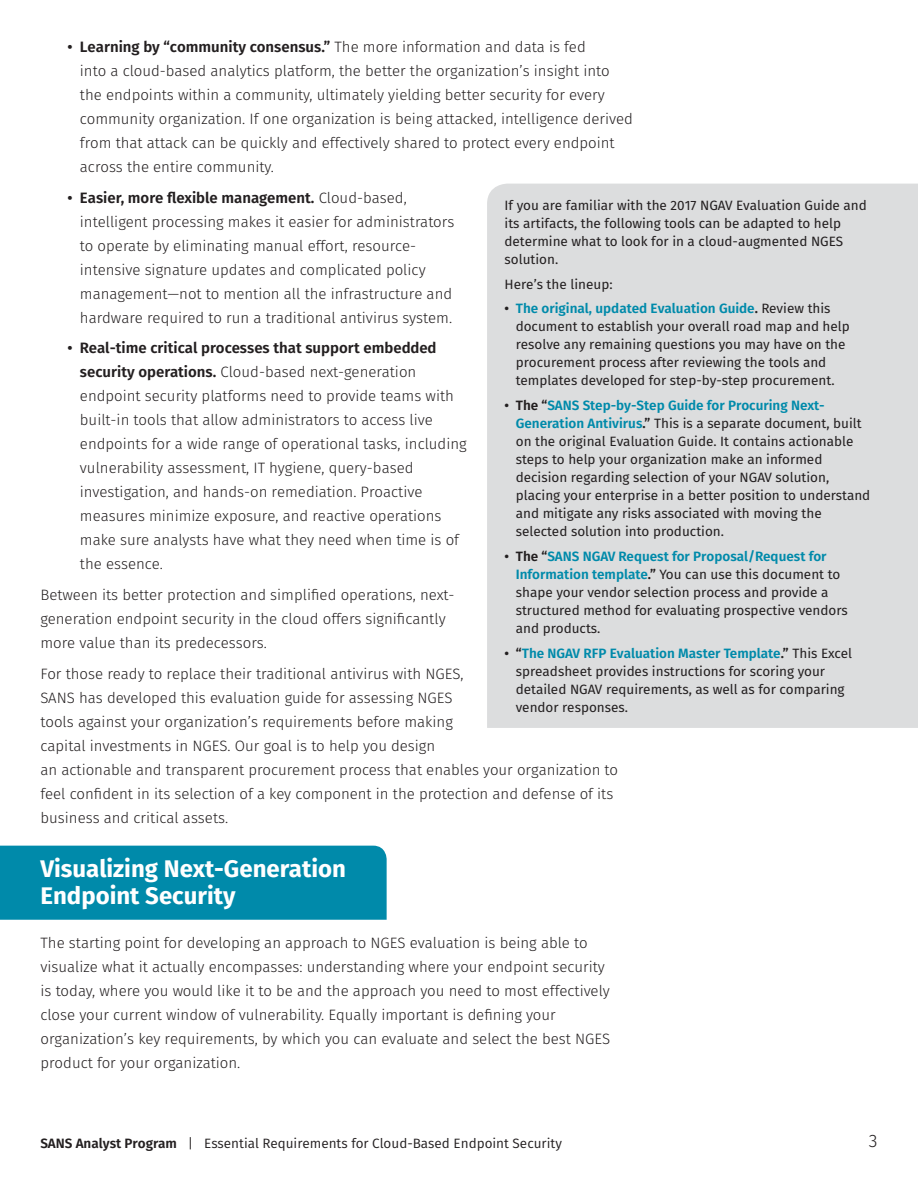
<style>
.page{position:relative;width:918px;height:1188px;background:#fff}
.page>*{position:absolute;margin:0;border:0;box-sizing:border-box;transform-origin:0 0}
.t1{font:700 24px/27px "Fira Sans";color:#fff}
.t2{font:300 18px "Fira Sans";color:#231f20}
.t3{font:300 15px/24px "Fira Sans";color:#231f20}
.t4{font:13.5px/18px "Fira Sans";color:#231f20}
.t5{font:13.5px "Fira Sans";color:#231f20}
.s1{font-weight:600}
.s2{font-weight:600;color:#008aaa}
</style>
<div class="page">
<div style="left:0;top:846px;width:387px;height:74px;background:#008aaa"></div>
<div style="left:487px;top:184px;width:431px;height:544px;background:#dcddde"></div>
<p class="t3" style="left:80px;top:35px;width:554px;text-indent:-12px"><span class="s1">• Learning by “community consensus.”</span> The more information and data is fed<br>into a cloud-based analytics platform, the better the organization’s insight into the endpoints within a community, ultimately yielding better security for every community organization. If one organization is being attacked, intelligence derived from that attack can be quickly and effectively shared to protect every endpoint across the entire community.</p>
<p class="t3" style="left:80px;top:185px;width:376px;text-indent:-12px"><span class="s1">• Easier, more flexible management.</span> Cloud-based, intelligent processing makes it easier for administrators to operate by eliminating manual effort, resource&shy;intensive signature updates and complicated policy management—not to mention all the infrastructure and hardware required to run a traditional antivirus system.</p>
<p class="t3" style="left:80px;top:336px;width:388px;text-indent:-12px"><span class="s1">• Real-time critical processes that support embedded security operations.</span> Cloud-based next-generation endpoint security platforms need to provide teams with built-in tools that allow administrators to access live endpoints for a wide range of operational tasks, including vulnerability assessment, IT hygiene, query-based investigation, and hands-on remediation. Proactive measures minimize exposure, and reactive operations make sure analysts have what they need when time is of the essence.</p>
<p class="t3" style="left:40px;top:583px;width:416px">Between its better protection and simplified operations, next&shy;generation endpoint security in the cloud offers significantly more value than its predecessors.</p>
<p class="t3" style="left:40px;top:661px;width:579px">For those ready to replace their traditional antivirus with NGES,<br>SANS has developed this evaluation guide for assessing NGES<br>tools against your organization’s requirements before making<br>capital investments in NGES. Our goal is to help you design<br>an actionable and transparent procurement process that enables your organization to feel confident in its selection of a key component in the protection and defense of its business and critical assets.</p>
<h1 class="t1" style="left:40px;top:855px;width:307px">Visualizing Next-Generation<br>Endpoint Security</h1>
<p class="t3" style="left:40px;top:931px;width:571px">The starting point for developing an approach to NGES evaluation is being able to visualize what it actually encompasses: understanding where your endpoint security is today, where you would like it to be and the approach you need to most effectively close your current window of vulnerability. Equally important is defining your organization’s key requirements, by which you can evaluate and select the best NGES product for your organization.</p>
<p class="t4" style="left:505px;top:196px;width:364px">If you are familiar with the 2017 NGAV Evaluation Guide and its artifacts, the following tools can be adapted to help determine what to look for in a cloud-augmented NGES solution.</p>
<p class="t4" style="left:505px;top:275px;width:110px">Here’s the lineup:</p>
<p class="t4" style="left:516px;top:300px;width:336px;text-indent:-11px"><span class="s1">•</span> <span class="s2">The original, updated Evaluation Guide</span><span class="s1">.</span> Review this document to establish your overall road map and help resolve any remaining questions you may have on the procurement process after reviewing the tools and templates developed for step-by-step procurement.</p>
<p class="t4" style="left:516px;top:396px;width:356px;text-indent:-11px"><span class="s1">• The “</span><span class="s2">SANS Step-by-Step Guide for Procuring Next-Generation Antivirus</span><span class="s1">.”</span> This is a separate document, built on the original Evaluation Guide. It contains actionable steps to help your organization make an informed decision regarding selection of your NGAV solution, placing your enterprise in a better position to understand and mitigate any risks associated with moving the selected solution into production.</p>
<p class="t4" style="left:516px;top:547px;width:333px;text-indent:-11px"><span class="s1">• The “</span><span class="s2">SANS NGAV Request for Proposal/Request for Information template</span><span class="s1">.”</span> You can use this document to shape your vendor selection process and provide a structured method for evaluating prospective vendors and products.</p>
<p class="t4" style="left:516px;top:644px;width:338px;text-indent:-11px"><span class="s1">• “</span><span class="s2">The NGAV RFP Evaluation Master Template</span><span class="s1">.”</span> This Excel spreadsheet provides instructions for scoring your detailed NGAV requirements, as well as for comparing vendor responses.</p>
<p class="t5" style="left:40px;top:1133px;width:523px"><span class="s1">SANS Analyst Program</span> | Essential Requirements for Cloud-Based Endpoint Security</p>
<p class="t2" style="left:869px;top:1128px;width:10px">3</p>
</div>
